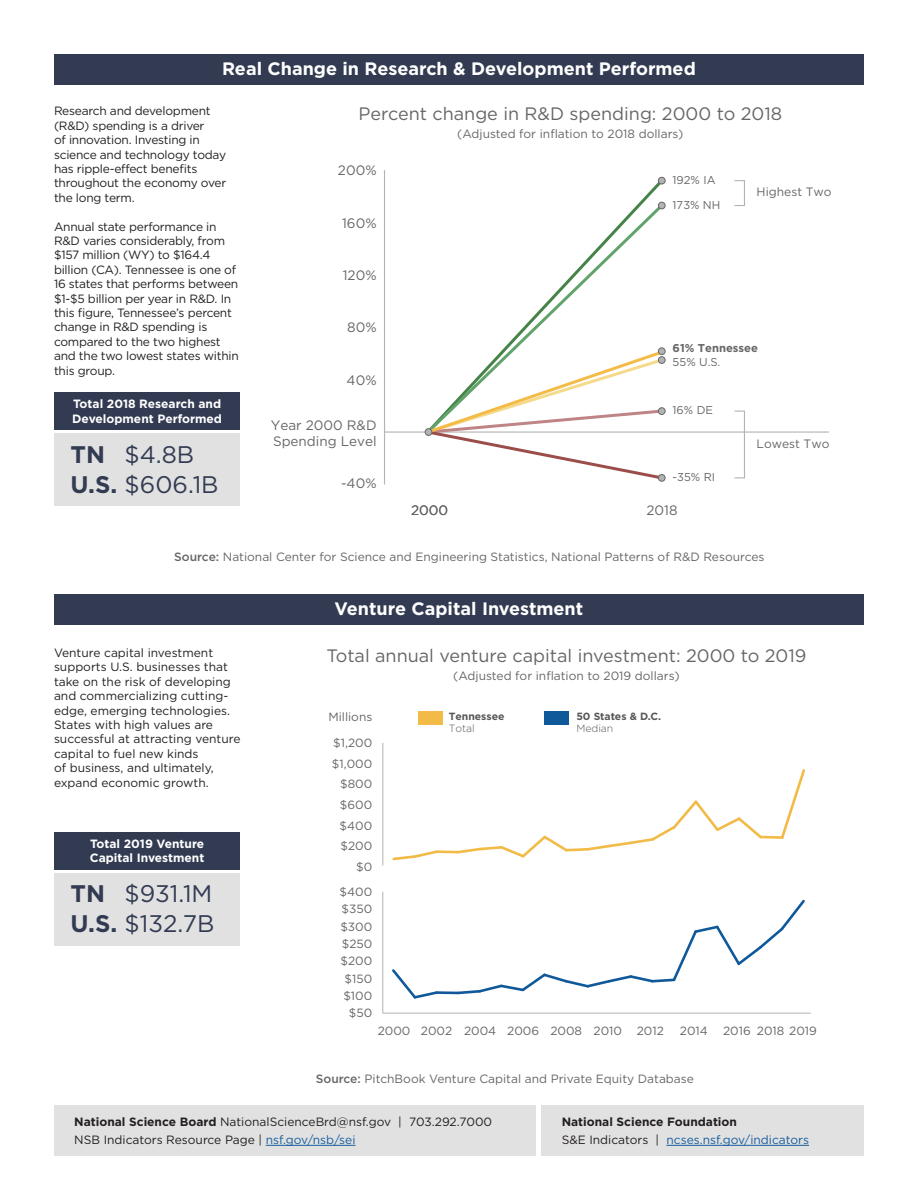
<style>
.page{position:relative;width:918px;height:1188px;background:#fff}
.page>*{position:absolute;margin:0;border:0;box-sizing:border-box;transform-origin:0 0}
.t1{font:24px "Gotham HTF";color:#323b52}
.t2{font:18px "Gotham HTF";color:#666}
.t3{font:700 18px "Gotham HTF";color:#fff}
.t4{font:13.65px/16.2px "Gotham HTF";color:#666}
.t5{font:12.15px "Gotham HTF";color:#666}
.t6{font:12px/14.4px "Gotham HTF";letter-spacing:-.02em;color:#231f20}
.t7{font:12px/14.4px "Gotham HTF";color:#231f20}
.t8{font:12px "Gotham HTF";color:#666}
.t9{font:12px "Gotham HTF";color:#676666}
.t10{font:700 12px/14.4px "Gotham HTF";color:#fff}
.t11{font:700 12px/18px "Gotham HTF";color:#231f20}
.t12{font:11.4px/24.9px "Gotham HTF";color:#666}
.t13{font:700 11.4px/14.9px "Gotham HTF";color:#666}
.t14{font:700 10.5px/11.7px "Gotham HTF";color:#575757}
.s1{font-weight:700}
.s2{font-weight:400}
.s3{font-weight:500}
.s4{font-weight:300}
.s5{color:#175d9e}
.s6{font-weight:400;color:#175d9e}
</style>
<div class="page">
<div style="left:54px;top:54px;width:810px;height:30px;background:#323b52"></div>
<div style="left:54px;top:594px;width:810px;height:30px;background:#323b52"></div>
<div style="left:55px;top:392px;width:185px;height:38px;background:#323b52"></div>
<div style="left:55px;top:434px;width:185px;height:72px;background:#e1e1e1"></div>
<div style="left:55px;top:832px;width:185px;height:38px;background:#323b52"></div>
<div style="left:55px;top:873px;width:185px;height:72px;background:#e1e1e1"></div>
<div style="left:542px;top:1105px;width:322px;height:51px;background:#e1e1e1"></div>
<div style="left:54px;top:1105px;width:482px;height:51px;background:#e1e1e1"></div>
<hr style="left:266px;top:1145px;width:90px;height:1px;background:#175d9e">
<hr style="left:666px;top:1145px;width:143px;height:1px;background:#175d9e">
<div style="left:734px;top:180px;width:11px;height:26px;border:1px solid #b3b3b3"></div>
<div style="left:734px;top:411px;width:11px;height:67px;border:1px solid #b3b3b3"></div>
<hr style="left:385px;top:431px;width:444px;height:2px;background:#b3b3b3">
<hr style="left:384px;top:170px;width:1px;height:314px;background:#b3b3b3">
<svg style="left:504px;top:201px;width:162px;height:147px"></svg>
<svg style="left:424px;top:348px;width:242px;height:133px"></svg>
<div style="left:425px;top:429px;width:7px;height:6px;background:#b3b3b3;border-radius:50%"></div>
<div style="left:425px;top:428px;width:7px;height:8px;border:1px solid #666;border-radius:50%"></div>
<div style="left:658px;top:177px;width:7px;height:7px;background:#b3b3b3;border-radius:50%"></div>
<div style="left:658px;top:177px;width:7px;height:7px;border:1px solid #666;border-radius:50%"></div>
<div style="left:658px;top:202px;width:7px;height:7px;background:#b3b3b3;border-radius:50%"></div>
<div style="left:658px;top:202px;width:7px;height:7px;border:1px solid #666;border-radius:50%"></div>
<div style="left:658px;top:348px;width:7px;height:7px;background:#b3b3b3;border-radius:50%"></div>
<div style="left:658px;top:348px;width:7px;height:7px;border:1px solid #666;border-radius:50%"></div>
<div style="left:658px;top:357px;width:7px;height:6px;background:#b3b3b3;border-radius:50%"></div>
<div style="left:658px;top:356px;width:7px;height:8px;border:1px solid #666;border-radius:50%"></div>
<div style="left:658px;top:408px;width:7px;height:6px;background:#b3b3b3;border-radius:50%"></div>
<div style="left:658px;top:407px;width:7px;height:8px;border:1px solid #666;border-radius:50%"></div>
<div style="left:658px;top:475px;width:7px;height:6px;background:#b3b3b3;border-radius:50%"></div>
<div style="left:658px;top:474px;width:7px;height:8px;border:1px solid #666;border-radius:50%"></div>
<div style="left:418px;top:711px;width:25px;height:14px;background:#f2ba46"></div>
<div style="left:544px;top:711px;width:25px;height:14px;background:#0f589a"></div>
<hr style="left:382px;top:743px;width:1px;height:123px;background:#b2b2b2">
<hr style="left:383px;top:1013px;width:428px;height:1px;background:#b2b2b2">
<hr style="left:382px;top:892px;width:1px;height:121px;background:#b2b2b2">
<svg style="left:392px;top:969px;width:45px;height:30px"></svg>
<hr style="left:437px;top:991px;width:21px;height:3px;background:#0f589a">
<svg style="left:455px;top:899px;width:350px;height:96px"></svg>
<svg style="left:392px;top:850px;width:48px;height:11px"></svg>
<hr style="left:437px;top:850px;width:21px;height:3px;background:#f2ba46">
<svg style="left:455px;top:769px;width:350px;height:89px"></svg>
<p class="t3" style="left:222px;top:58px;width:475px">Real Change in Research &amp; Development Performed</p>
<p class="t6" style="left:54px;top:104px;width:174px">Research and development (R&amp;D) spending is a driver<br>of innovation. Investing in science and technology today has ripple-effect benefits throughout the economy over the long term.</p>
<p class="t6" style="left:54px;top:219px;width:186px">Annual state performance in<br>R&amp;D varies considerably, from $157 million (WY) to $164.4 billion (CA). Tennessee is one of<br>16 states that performs between $1-$5 billion per year in R&amp;D. In this figure, Tennessee’s percent change in R&amp;D spending is compared to the two highest and the two lowest states within this group.</p>
<p class="t10" style="left:72px;top:396px;width:151px">Total 2018 Research and<br>Development Performed</p>
<p class="t1" style="left:70px;top:441px;width:125px"><span class="s1">TN</span> $4.8B</p>
<p class="t1" style="left:70px;top:471px;width:150px"><span class="s1">U.S.</span> $606.1B</p>
<p class="t2" style="left:359px;top:104px;width:425px">Percent change in R&amp;D spending: 2000 to 2018</p>
<p class="t8" style="left:457px;top:127px;width:228px">(Adjusted for inflation to 2018 dollars)</p>
<p class="t4" style="left:338px;top:162px;width:40px">200%</p>
<p class="t4" style="left:342px;top:214px;width:36px">160%</p>
<p class="t4" style="left:343px;top:267px;width:35px">120%</p>
<p class="t4" style="left:347px;top:319px;width:31px">80%</p>
<p class="t4" style="left:347px;top:372px;width:31px">40%</p>
<p class="t4" style="left:271px;top:416px;width:107px">Year 2000 R&amp;D<br>Spending Level</p>
<p class="t4" style="left:341px;top:475px;width:37px">-40%</p>
<p class="t12" style="left:673px;top:167px;width:49px">192% IA<br>173% NH</p>
<p class="t5" style="left:757px;top:185px;width:77px">Highest Two</p>
<p class="t13" style="left:673px;top:340px;width:87px">61% Tennessee<br><span class="s2">55% U.S.</span></p>
<p class="t12" style="left:673px;top:398px;width:42px">16% DE</p>
<p class="t12" style="left:673px;top:465px;width:44px">-35% RI</p>
<p class="t5" style="left:757px;top:437px;width:74px">Lowest Two</p>
<p class="t4" style="left:411px;top:502px;width:39px">2000</p>
<p class="t4" style="left:646px;top:502px;width:33px">2018</p>
<p class="t8" style="left:174px;top:550px;width:592px"><span class="s3">Source:</span> National Center for Science and Engineering Statistics, National Patterns of R&amp;D Resources</p>
<p class="t7" style="left:54px;top:645px;width:188px">Venture capital investment supports U.S. businesses that take on the risk of developing and commercializing cutting&shy;edge, emerging technologies.<br>States with high values are successful at attracting venture capital to fuel new kinds<br>of business, and ultimately, expand economic growth.</p>
<p class="t10" style="left:90px;top:836px;width:116px">Total 2019 Venture<br>Capital Investment</p>
<p class="t1" style="left:70px;top:881px;width:143px"><span class="s1">TN</span> $931.1M</p>
<p class="t1" style="left:70px;top:911px;width:146px"><span class="s1">U.S.</span> $132.7B</p>
<p class="t3" style="left:335px;top:598px;width:250px">Venture Capital Investment</p>
<p class="t2" style="left:326px;top:646px;width:482px">Total annual venture capital investment: 2000 to 2019</p>
<p class="t8" style="left:453px;top:669px;width:228px">(Adjusted for inflation to 2019 dollars)</p>
<p class="t9" style="left:328px;top:710px;width:45px">Millions</p>
<p class="t14" style="left:576px;top:710px;width:86px">50 States &amp; D.C.<br><span class="s4">Median</span></p>
<p class="t14" style="left:449px;top:710px;width:57px">Tennessee<br><span class="s4">Total</span></p>
<p class="t9" style="left:333px;top:736px;width:41px">$1,200</p>
<p class="t9" style="left:332px;top:757px;width:42px">$1,000</p>
<p class="t9" style="left:340px;top:778px;width:34px">$800</p>
<p class="t9" style="left:340px;top:798px;width:34px">$600</p>
<p class="t9" style="left:340px;top:819px;width:34px">$400</p>
<p class="t9" style="left:341px;top:839px;width:33px">$200</p>
<p class="t9" style="left:356px;top:860px;width:18px">$0</p>
<p class="t9" style="left:340px;top:885px;width:34px">$400</p>
<p class="t9" style="left:342px;top:902px;width:32px">$350</p>
<p class="t9" style="left:340px;top:920px;width:33px">$300</p>
<p class="t9" style="left:342px;top:937px;width:32px">$250</p>
<p class="t9" style="left:341px;top:955px;width:33px">$200</p>
<p class="t9" style="left:345px;top:972px;width:29px">$150</p>
<p class="t9" style="left:343px;top:989px;width:30px">$100</p>
<p class="t9" style="left:349px;top:1007px;width:25px">$50</p>
<p class="t9" style="left:378px;top:1024px;width:288px">2000 2002 2004 2006 2008 2010 2012</p>
<p class="t9" style="left:680px;top:1024px;width:29px">2014</p>
<p class="t9" style="left:723px;top:1024px;width:95px">2016 2018 2019</p>
<p class="t8" style="left:316px;top:1072px;width:380px"><span class="s3">Source:</span> PitchBook Venture Capital and Private Equity Database</p>
<p class="t7" style="left:74px;top:1114px;width:419px"><span class="s1">National Science Board</span> NationalScienceBrd@nsf.gov | 703.292.7000</p>
<p class="t7" style="left:74px;top:1132px;width:283px">NSB Indicators Resource Page | <span class="s5">nsf.gov/nsb/sei</span></p>
<p class="t11" style="left:562px;top:1112px;width:249px">National Science Foundation<br><span class="s2">S&amp;E Indicators |</span> <span class="s6">ncses.nsf.gov/indicators</span></p>
</div>
